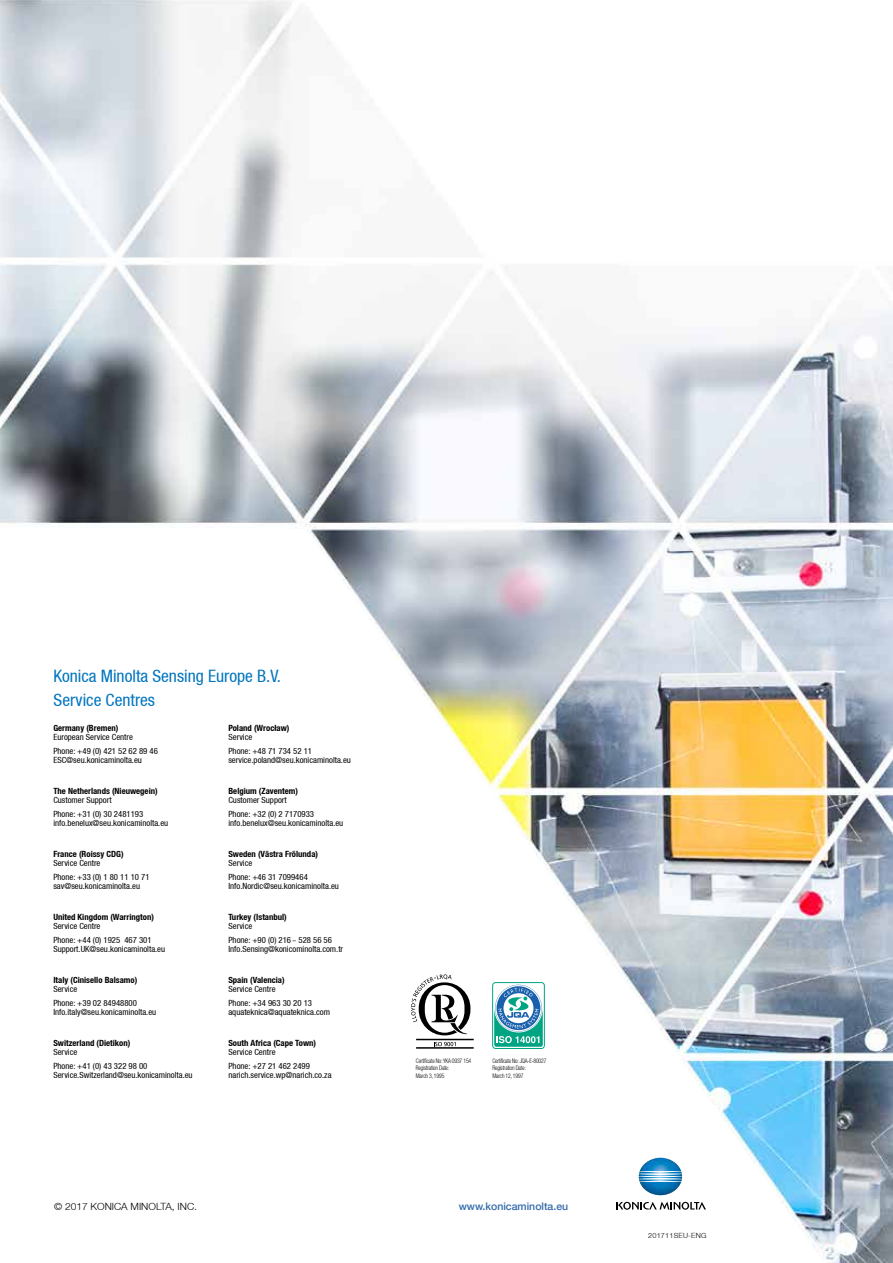
<style>
.page{position:relative;width:893px;height:1263px;background:#fff}
.page>*{position:absolute;margin:0;border:0;box-sizing:border-box;transform-origin:0 0}
.t1{font:condensed 17.1px/24px "Helvetica KM";color:#0075bf}
.t2{font:500 10.5px "Helvetica KM";color:#326aaa}
.t3{font:300 10.05px "Helvetica KM";color:#000}
.t4{font:condensed 8.55px/13.5px "Helvetica KM";color:#000}
.t5{font:700 condensed 8.55px "Helvetica KM";color:#000}
.t6{font:300 7.2px "Helvetica KM";letter-spacing:.03em;color:#000}
.t7{font:300 condensed 6.3px/7.5px "Helvetica KM";letter-spacing:-.025em;color:#000;scale:.9 1}
</style>
<div class="page">
<img style="left:0;top:0;width:893px;height:1263px">
<svg style="left:411px;top:974px;width:59px;height:61px"></svg>
<hr style="left:416px;top:1039px;width:58px;height:1px;background:#000">
<svg style="left:434px;top:1042px;width:22px;height:4px"></svg>
<hr style="left:416px;top:1047px;width:58px;height:2px;background:#000">
<svg style="left:492px;top:982px;width:53px;height:67px"></svg>
<div style="left:610px;top:1151px;width:96px;height:59px;background:#fff"></div>
<img style="left:639px;top:1158px;width:43px;height:37px">
<svg style="left:616px;top:1202px;width:90px;height:8px"></svg>
<h1 class="t1" style="left:54px;top:664px;width:229px">Konica Minolta Sensing Europe B.V.<br>Service Centres</h1>
<p class="t5" style="left:53px;top:723px;width:67px">Germany (Bremen)</p>
<p class="t4" style="left:53px;top:731px;width:106px">European Service Centre<br>Phone: +49 (0) 421 52 62 89 46</p>
<p class="t4" style="left:53px;top:753px;width:90px">ESC@seu.konicaminolta.eu</p>
<p class="t5" style="left:53px;top:786px;width:106px">The Netherlands (Nieuwegein)</p>
<p class="t4" style="left:53px;top:794px;width:91px">Customer Support<br>Phone: +31 (0) 30 2481193</p>
<p class="t4" style="left:53px;top:816px;width:116px">info.benelux@seu.konicaminolta.eu</p>
<p class="t5" style="left:53px;top:849px;width:72px">France (Roissy CDG)</p>
<p class="t4" style="left:53px;top:857px;width:98px">Service Centre<br>Phone: +33 (0) 1 80 11 10 71</p>
<p class="t4" style="left:53px;top:879px;width:88px">sav@seu.konicaminolta.eu</p>
<p class="t5" style="left:53px;top:912px;width:102px">United Kingdom (Warrington)</p>
<p class="t4" style="left:53px;top:920px;width:100px">Service Centre<br>Phone: +44 (0) 1925 467 301</p>
<p class="t4" style="left:53px;top:942px;width:113px">Support.UK@seu.konicaminolta.eu</p>
<p class="t5" style="left:53px;top:975px;width:85px">Italy (Cinisello Balsamo)</p>
<p class="t4" style="left:53px;top:983px;width:85px">Service<br>Phone: +39 02 84948800</p>
<p class="t4" style="left:53px;top:1005px;width:104px">Info.italy@seu.konicaminolta.eu</p>
<p class="t5" style="left:53px;top:1038px;width:79px">Switzerland (Dietikon)</p>
<p class="t4" style="left:53px;top:1046px;width:96px">Service<br>Phone: +41 (0) 43 322 98 00</p>
<p class="t4" style="left:53px;top:1068px;width:141px">Service.Switzerland@seu.konicaminolta.eu</p>
<p class="t5" style="left:228px;top:723px;width:63px">Poland (Wrocław)</p>
<p class="t4" style="left:228px;top:731px;width:85px">Service<br>Phone: +48 71 734 52 11</p>
<p class="t4" style="left:228px;top:753px;width:124px">service.poland@seu.konicaminolta.eu</p>
<p class="t5" style="left:228px;top:786px;width:71px">Belgium (Zaventem)</p>
<p class="t4" style="left:228px;top:794px;width:87px">Customer Support<br>Phone: +32 (0) 2 7170933</p>
<p class="t4" style="left:228px;top:816px;width:116px">info.benelux@seu.konicaminolta.eu</p>
<p class="t5" style="left:228px;top:849px;width:91px">Sweden (Västra Frölunda)</p>
<p class="t4" style="left:228px;top:857px;width:81px">Service<br>Phone: +46 31 7099464</p>
<p class="t4" style="left:228px;top:879px;width:112px">Info.Nordic@seu.konicaminolta.eu</p>
<p class="t5" style="left:228px;top:912px;width:60px">Turkey (Istanbul)</p>
<p class="t4" style="left:228px;top:920px;width:105px">Service<br>Phone: +90 (0) 216 - 528 56 56</p>
<p class="t4" style="left:228px;top:942px;width:116px">Info.Sensing@konicominolta.com.tr</p>
<p class="t5" style="left:228px;top:975px;width:58px">Spain (Valencia)</p>
<p class="t4" style="left:228px;top:983px;width:85px">Service Centre<br>Phone: +34 963 30 20 13</p>
<p class="t4" style="left:228px;top:1005px;width:103px">aquateknica@aquateknica.com</p>
<p class="t5" style="left:228px;top:1038px;width:89px">South Africa (Cape Town)</p>
<p class="t4" style="left:228px;top:1046px;width:83px">Service Centre<br>Phone: +27 21 462 2499</p>
<p class="t4" style="left:228px;top:1068px;width:105px">narich.service.wp@narich.co.za</p>
<p class="t3" style="left:54px;top:1200px;width:144px">© 2017 KONICA MINOLTA, INC.</p>
<p class="t7" style="left:416px;top:1057px;width:63px">Certificate No: YKA 0937 154<br>Registration Date:<br>March 3, 1995</p>
<p class="t7" style="left:492px;top:1057px;width:62px">Certificate No: JQA-E-80027<br>Registration Date:<br>March 12, 1997</p>
<p class="t2" style="left:459px;top:1199px;width:111px">www.konicaminolta.eu</p>
<p class="t6" style="left:648px;top:1231px;width:60px">201711SEU-ENG</p>
</div>
